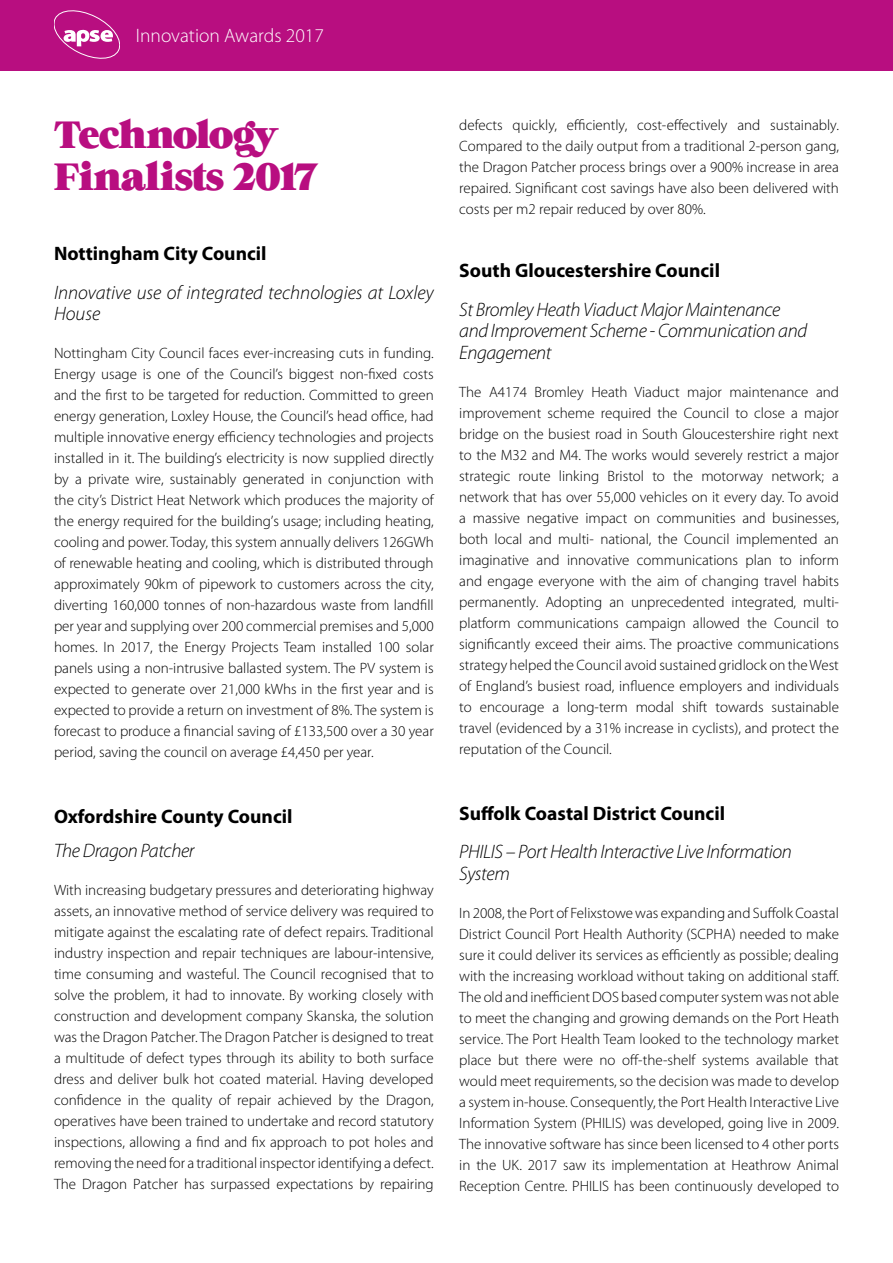
<style>
.page{position:relative;width:893px;height:1263px;background:#fff}
.page>*{position:absolute;margin:0;border:0;box-sizing:border-box;transform-origin:0 0}
.t1{font:39px/42.2px "Grumpy Black 24";letter-spacing:-.02em;color:#b80e80}
.t2{font:italic 300 19.5px/21.5px "Myriad Pro";letter-spacing:-.02em;color:#000}
.t3{font:700 19.5px "Myriad Pro";color:#000}
.t4{font:italic 300 19.5px/21.5px "Myriad Pro";color:#000}
.t5{font:300 19.5px "Myriad Pro";color:#fff}
.t6{font:300 15px/21px "Myriad Pro";color:#000;text-align:justify}
</style>
<div class="page">
<div style="left:0;top:0;width:893px;height:70px;background:#b80e80"></div>
<svg style="left:54px;top:11px;width:66px;height:47px"></svg>
<h2 class="t5" style="left:136px;top:25px;width:190px">Innovation Awards 2017</h2>
<h1 class="t1" style="left:54px;top:114px;width:266px">Technology<br>Finalists 2017</h1>
<h2 class="t3" style="left:54px;top:241px;width:214px">Nottingham City Council</h2>
<h2 class="t4" style="left:54px;top:281px;width:381px">Innovative use of integrated technologies at Loxley<br>House</h2>
<p class="t6" style="left:54px;top:343px;width:381px">Nottingham City Council faces ever-increasing cuts in funding.<br>Energy usage is one of the Council’s biggest non-fixed costs and the first to be targeted for reduction. Committed to green energy generation, Loxley House, the Council’s head office, had multiple innovative energy efficiency technologies and projects installed in it. The building’s electricity is now supplied directly by a private wire, sustainably generated in conjunction with the city’s District Heat Network which produces the majority of the energy required for the building’s usage; including heating, cooling and power. Today, this system annually delivers 126GWh of renewable heating and cooling, which is distributed through approximately 90km of pipework to customers across the city, diverting 160,000 tonnes of non-hazardous waste from landfill per year and supplying over 200 commercial premises and 5,000 homes. In 2017, the Energy Projects Team installed 100 solar panels using a non-intrusive ballasted system. The PV system is expected to generate over 21,000 kWhs in the first year and is expected to provide a return on investment of 8%. The system is forecast to produce a financial saving of £133,500 over a 30 year period, saving the council on average £4,450 per year.</p>
<h2 class="t3" style="left:54px;top:804px;width:240px">Oxfordshire County Council</h2>
<h2 class="t2" style="left:54px;top:840px;width:142px">The Dragon Patcher</h2>
<p class="t6" style="left:54px;top:880px;width:381px">With increasing budgetary pressures and deteriorating highway assets, an innovative method of service delivery was required to mitigate against the escalating rate of defect repairs. Traditional industry inspection and repair techniques are labour-intensive, time consuming and wasteful. The Council recognised that to solve the problem, it had to innovate. By working closely with construction and development company Skanska, the solution was the Dragon Patcher. The Dragon Patcher is designed to treat a multitude of defect types through its ability to both surface dress and deliver bulk hot coated material. Having developed confidence in the quality of repair achieved by the Dragon, operatives have been trained to undertake and record statutory inspections, allowing a find and fix approach to pot holes and removing the need for a traditional inspector identifying a defect.<br>The Dragon Patcher has surpassed expectations by repairing</p>
<p class="t6" style="left:459px;top:115px;width:381px">defects quickly, efficiently, cost-effectively and sustainably.<br>Compared to the daily output from a traditional 2-person gang, the Dragon Patcher process brings over a 900% increase in area repaired. Significant cost savings have also been delivered with costs per m2 repair reduced by over 80%.</p>
<h2 class="t3" style="left:459px;top:258px;width:262px">South Gloucestershire Council</h2>
<h2 class="t2" style="left:459px;top:298px;width:349px">St Bromley Heath Viaduct Major Maintenance and Improvement Scheme - Communication and<br>Engagement</h2>
<p class="t6" style="left:459px;top:381px;width:381px">The A4174 Bromley Heath Viaduct major maintenance and improvement scheme required the Council to close a major bridge on the busiest road in South Gloucestershire right next to the M32 and M4. The works would severely restrict a major strategic route linking Bristol to the motorway network; a network that has over 55,000 vehicles on it every day. To avoid a massive negative impact on communities and businesses, both local and multi- national, the Council implemented an imaginative and innovative communications plan to inform and engage everyone with the aim of changing travel habits permanently. Adopting an unprecedented integrated, multi&shy;platform communications campaign allowed the Council to significantly exceed their aims. The proactive communications strategy helped the Council avoid sustained gridlock on the West of England’s busiest road, influence employers and individuals to encourage a long-term modal shift towards sustainable travel (evidenced by a 31% increase in cyclists), and protect the reputation of the Council.</p>
<h2 class="t3" style="left:459px;top:800px;width:267px">Suffolk Coastal District Council</h2>
<h2 class="t2" style="left:459px;top:841px;width:334px">PHILIS – Port Health Interactive Live Information<br>System</h2>
<p class="t6" style="left:459px;top:902px;width:381px">In 2008, the Port of Felixstowe was expanding and Suffolk Coastal District Council Port Health Authority (SCPHA) needed to make sure it could deliver its services as efficiently as possible; dealing with the increasing workload without taking on additional staff.<br>The old and inefficient DOS based computer system was not able to meet the changing and growing demands on the Port Heath service. The Port Health Team looked to the technology market place but there were no off-the-shelf systems available that would meet requirements, so the decision was made to develop a system in-house. Consequently, the Port Health Interactive Live Information System (PHILIS) was developed, going live in 2009.<br>The innovative software has since been licensed to 4 other ports in the UK. 2017 saw its implementation at Heathrow Animal Reception Centre. PHILIS has been continuously developed to</p>
</div>
